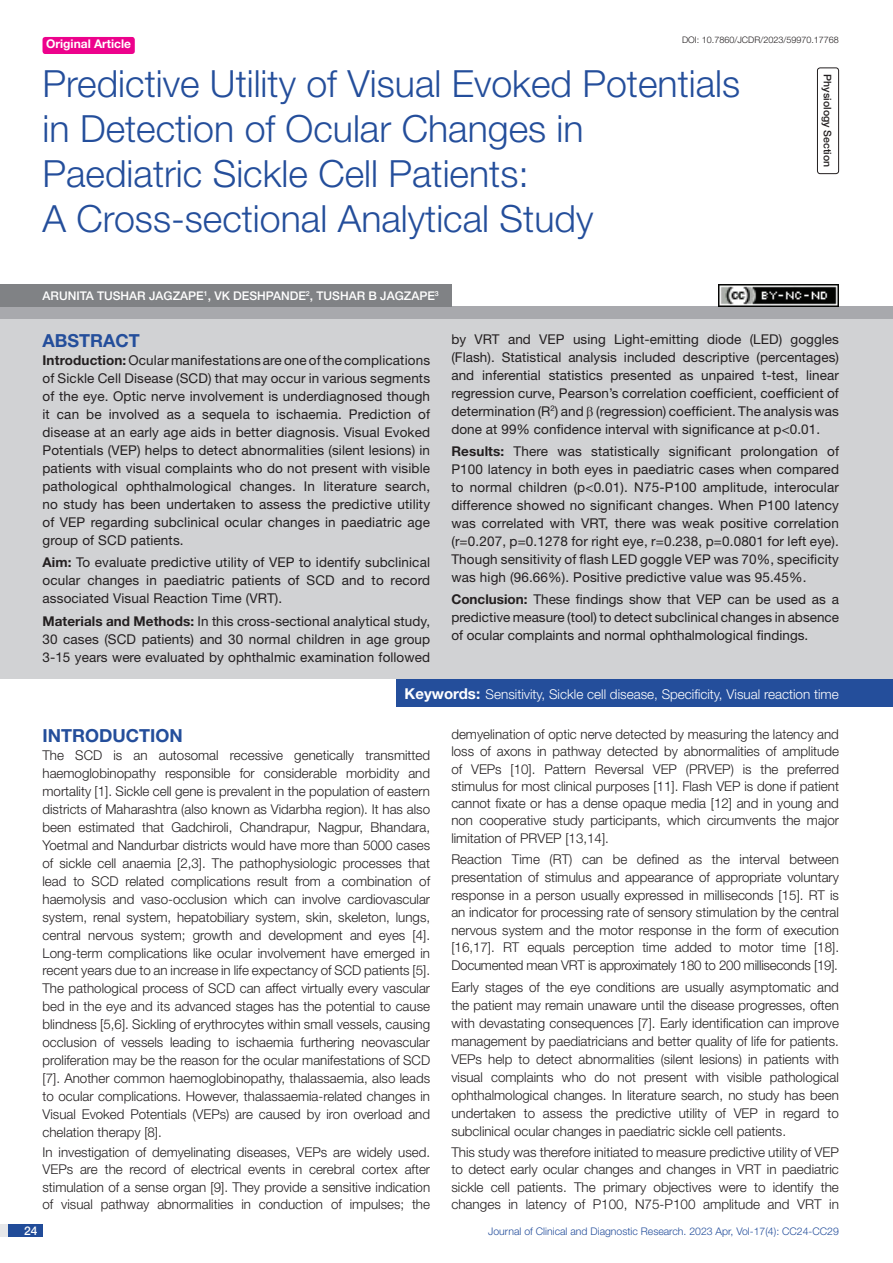
<style>
.page{position:relative;width:893px;height:1263px;background:#fff}
.page>*{position:absolute;margin:0;border:0;box-sizing:border-box;transform-origin:0 0}
.t1{font:300 37.5px/45px "Helvetica Neue";color:#244e9b}
.Heading{font:700 18px "Helvetica Neue";color:#244e9b}
.Abstract_head{font:700 18px "Helvetica Neue";color:#244e9b}
.Body_text{font:300 13.5px/17.9px "Helvetica Neue";color:#231f20;text-align:justify}
.Abstract_Text{font:13.5px/18px "Helvetica Neue";letter-spacing:.005em;color:#231f20;text-align:justify}
.Key_words{font:300 13.5px "Helvetica Neue";color:#fff}
.Author{font:500 12px "Helvetica Neue";color:#fff}
.t2{font:700 12px "Helvetica Neue";color:#fff}
.t3{font:300 10.5px "Helvetica Neue";color:#244e9b}
.section{font:500 10.5px "Helvetica Neue";color:#231f20}
.DOI{font:300 9px "Helvetica Neue";color:#231f20}
.s1{font-weight:700}
.s2{font-weight:700;font-size:15px}
</style>
<div class="page">
<div style="left:0;top:1224px;width:43px;height:13px;background:#e6e7e9"></div>
<div style="left:8px;top:1224px;width:35px;height:13px;background:#214c99"></div>
<div style="left:43px;top:37px;width:92px;height:17px;background:#ed028c;border-radius:3px"></div>
<div style="left:817px;top:67px;width:22px;height:107px;border:1px solid #231f20;border-radius:3px"></div>
<div style="left:0;top:307px;width:893px;height:12px;background:#a8a9ad"></div>
<div style="left:0;top:284px;width:451px;height:23px;background:#808285"></div>
<div style="left:0;top:319px;width:893px;height:360px;background:#d1d2d4"></div>
<div style="left:396px;top:679px;width:497px;height:28px;background:#244e9b"></div>
<img style="left:719px;top:284px;width:120px;height:23px">
<p class="t2" style="left:46px;top:37px;width:87px">Original Article</p>
<p class="DOI" style="left:682px;top:35px;width:158px">DOI: 10.7860/JCDR/2023/59970.17768</p>
<p class="t1" style="left:43px;top:60px;width:699px">Predictive Utility of Visual Evoked Potentials in Detection of Ocular Changes in Paediatric Sickle Cell Patients:<br>A Cross-sectional Analytical Study</p>
<p class="Author" style="left:43px;top:289px;width:398px">ARUNITA TUSHAR JAGZAPE<sup>1</sup>, VK DESHPANDE<sup>2</sup>, TUSHAR B JAGZAPE<sup>3</sup></p>
<p class="section" style="left:834px;top:74px;width:94px;rotate:90deg">PHYSIOLOGY SECTION</p>
<p class="Abstract_head" style="left:43px;top:329px;width:99px">ABSTRACT</p>
<p class="Abstract_Text" style="left:43px;top:351px;width:389px"><span class="s1">Introduction:</span> Ocular manifestations are one of the complications of Sickle Cell Disease (SCD) that may occur in various segments of the eye. Optic nerve involvement is underdiagnosed though it can be involved as a sequela to ischaemia. Prediction of disease at an early age aids in better diagnosis. Visual Evoked Potentials (VEP) helps to detect abnormalities (silent lesions) in patients with visual complaints who do not present with visible pathological ophthalmological changes. In literature search, no study has been undertaken to assess the predictive utility of VEP regarding subclinical ocular changes in paediatric age group of SCD patients.</p>
<p class="Abstract_Text" style="left:43px;top:553px;width:389px"><span class="s1">Aim:</span> To evaluate predictive utility of VEP to identify subclinical ocular changes in paediatric patients of SCD and to record associated Visual Reaction Time (VRT).</p>
<p class="Abstract_Text" style="left:43px;top:612px;width:389px"><span class="s1">Materials and Methods:</span> In this cross-sectional analytical study, 30 cases (SCD patients) and 30 normal children in age group 3-15 years were evaluated by ophthalmic examination followed</p>
<p class="Abstract_Text" style="left:451px;top:330px;width:389px">by VRT and VEP using Light-emitting diode (LED) goggles (Flash). Statistical analysis included descriptive (percentages) and inferential statistics presented as unpaired t-test, linear regression curve, Pearson’s correlation coefficient, coefficient of determination (R<sup>2</sup>) and (regression) coefficient. The analysis was done at 99% confidence interval with significance at p&lt;0.01.</p>
<p class="Abstract_Text" style="left:451px;top:442px;width:389px"><span class="s1">Results:</span> There was statistically significant prolongation of P100 latency in both eyes in paediatric cases when compared to normal children (p&lt;0.01). N75-P100 amplitude, interocular difference showed no significant changes. When P100 latency was correlated with VRT, there was weak positive correlation (r=0.207, p=0.1278 for right eye, r=0.238, p=0.0801 for left eye).<br>Though sensitivity of flash LED goggle VEP was 70%, specificity was high (96.66%). Positive predictive value was 95.45%.</p>
<p class="Abstract_Text" style="left:451px;top:590px;width:389px"><span class="s1">Conclusion:</span> These findings show that VEP can be used as a predictive measure (tool) to detect subclinical changes in absence of ocular complaints and normal ophthalmological findings.</p>
<p class="Key_words" style="left:405px;top:685px;width:436px"><span class="s2">Keywords:</span> Sensitivity, Sickle cell disease, Specificity, Visual reaction time</p>
<p class="Heading" style="left:43px;top:725px;width:142px">INTRODUCTION</p>
<p class="Body_text" style="left:43px;top:746px;width:389px">The SCD is an autosomal recessive genetically transmitted haemoglobinopathy responsible for considerable morbidity and mortality [1]. Sickle cell gene is prevalent in the population of eastern districts of Maharashtra (also known as Vidarbha region). It has also been estimated that Gadchiroli, Chandrapur, Nagpur, Bhandara, Yoetmal and Nandurbar districts would have more than 5000 cases of sickle cell anaemia [2,3]. The pathophysiologic processes that lead to SCD related complications result from a combination of haemolysis and vaso-occlusion which can involve cardiovascular system, renal system, hepatobiliary system, skin, skeleton, lungs, central nervous system; growth and development and eyes [4].<br>Long-term complications like ocular involvement have emerged in recent years due to an increase in life expectancy of SCD patients [5].<br>The pathological process of SCD can affect virtually every vascular bed in the eye and its advanced stages has the potential to cause blindness [5,6]. Sickling of erythrocytes within small vessels, causing occlusion of vessels leading to ischaemia furthering neovascular proliferation may be the reason for the ocular manifestations of SCD [7]. Another common haemoglobinopathy, thalassaemia, also leads to ocular complications. However, thalassaemia-related changes in Visual Evoked Potentials (VEPs) are caused by iron overload and chelation therapy [8].</p>
<p class="Body_text" style="left:43px;top:1143px;width:389px;line-height:17.2px">In investigation of demyelinating diseases, VEPs are widely used.<br>VEPs are the record of electrical events in cerebral cortex after stimulation of a sense organ [9]. They provide a sensitive indication of visual pathway abnormalities in conduction of impulses; the</p>
<p class="Body_text" style="left:451px;top:725px;width:389px;line-height:17.2px">demyelination of optic nerve detected by measuring the latency and loss of axons in pathway detected by abnormalities of amplitude of VEPs [10]. Pattern Reversal VEP (PRVEP) is the preferred stimulus for most clinical purposes [11]. Flash VEP is done if patient cannot fixate or has a dense opaque media [12] and in young and non cooperative study participants, which circumvents the major limitation of PRVEP [13,14].</p>
<p class="Body_text" style="left:451px;top:850px;width:389px">Reaction Time (RT) can be defined as the interval between presentation of stimulus and appearance of appropriate voluntary response in a person usually expressed in milliseconds [15]. RT is an indicator for processing rate of sensory stimulation by the central nervous system and the motor response in the form of execution [16,17]. RT equals perception time added to motor time [18].<br>Documented mean VRT is approximately 180 to 200 milliseconds [19].</p>
<p class="Body_text" style="left:451px;top:978px;width:389px">Early stages of the eye conditions are usually asymptomatic and the patient may remain unaware until the disease progresses, often with devastating consequences [7]. Early identification can improve management by paediatricians and better quality of life for patients.<br>VEPs help to detect abnormalities (silent lesions) in patients with visual complaints who do not present with visible pathological ophthalmological changes. In literature search, no study has been undertaken to assess the predictive utility of VEP in regard to subclinical ocular changes in paediatric sickle cell patients.</p>
<p class="Body_text" style="left:451px;top:1143px;width:389px;line-height:17.2px">This study was therefore initiated to measure predictive utility of VEP to detect early ocular changes and changes in VRT in paediatric sickle cell patients. The primary objectives were to identify the changes in latency of P100, N75-P100 amplitude and VRT in</p>
<p class="Author" style="left:24px;top:1223px;width:15px">24</p>
<p class="t3" style="left:488px;top:1225px;width:352px">Journal of Clinical and Diagnostic Research. 2023 Apr, Vol-17(4): CC24-CC29</p>
</div>
